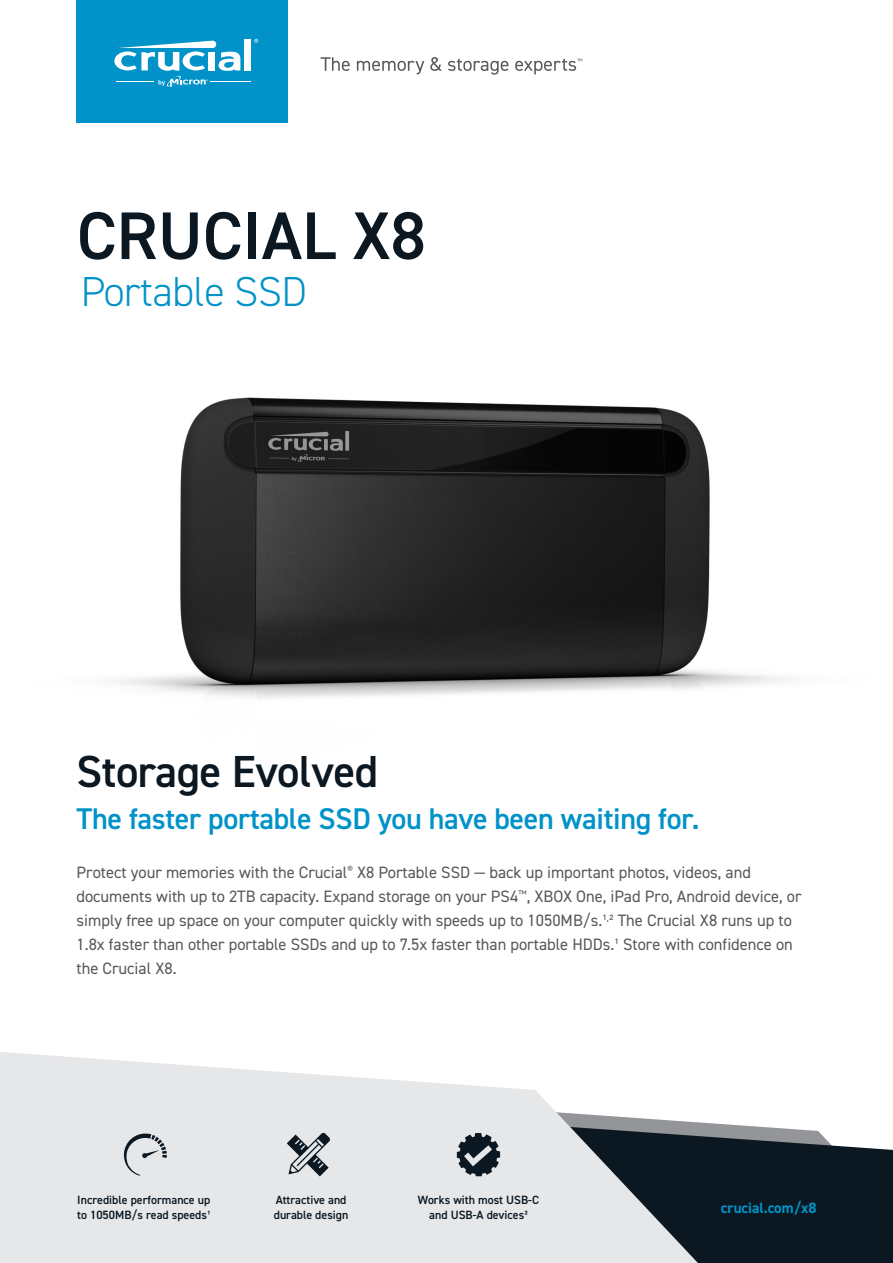
<style>
.page{position:relative;width:893px;height:1263px;background:#fff}
.page>*{position:absolute;margin:0;border:0;box-sizing:border-box;transform-origin:0 0}
.t1{font:600 67.5px "DIN2014";color:#0b1821}
.t2{font:600 45px "DIN2014";letter-spacing:-.01em;color:#0b1821}
.t3{font:300 42px "DIN2014";letter-spacing:-.01em;color:#0092c8}
.t4{font:600 30px "DIN2014";letter-spacing:-.01em;color:#0092c8}
.t5{font:16.5px/24px "DIN2014";color:#57585a}
.t6{font:700 15px "DIN2014";color:#0092c8}
.t7{font:600 12px/15px "DIN2014";color:#0b1821}
</style>
<div class="page">
<img style="left:76px;top:0;width:713px;height:699px">
<svg style="left:698px;top:1122px;width:195px;height:141px;background:#28333b"></svg>
<svg style="left:0;top:1052px;width:698px;height:211px;background:#dbdddf"></svg>
<svg style="left:457px;top:1133px;width:43px;height:43px;background:#5d656b"></svg>
<svg style="left:121px;top:1131px;width:46px;height:45px;background:#c5c8cb"></svg>
<svg style="left:287px;top:1132px;width:43px;height:44px;background:#969ba0"></svg>
<div style="left:77px;top:0;width:211px;height:122px;background:#0092c8"></div>
<hr style="left:211px;top:82px;width:40px;height:1px;background:#fff">
<div style="left:245px;top:39px;width:6px;height:32px;background:#fff"></div>
<svg style="left:114px;top:41px;width:126px;height:46px"></svg>
<svg style="left:254px;top:39px;width:4px;height:4px"></svg>
<svg style="left:321px;top:57px;width:29px;height:14px"></svg>
<svg style="left:357px;top:61px;width:67px;height:13px"></svg>
<svg style="left:430px;top:57px;width:12px;height:14px"></svg>
<svg style="left:448px;top:59px;width:60px;height:16px"></svg>
<svg style="left:515px;top:59px;width:67px;height:15px"></svg>
<p class="t1" style="left:77px;top:191px;width:350px">CRUCIAL X8</p>
<p class="t3" style="left:81px;top:266px;width:228px">Portable SSD</p>
<p class="t2" style="left:77px;top:742px;width:303px">Storage Evolved</p>
<p class="t4" style="left:77px;top:798px;width:625px">The faster portable SSD you have been waiting for.</p>
<p class="t5" style="left:77px;top:860px;width:726px">Protect your memories with the Crucial<sup>®</sup> X8 Portable SSD — back up important photos, videos, and documents with up to 2TB capacity. Expand storage on your PS4<sup>™</sup>, XBOX One, iPad Pro, Android device, or simply free up space on your computer quickly with speeds up to 1050MB/s.¹<sup>,</sup>² The Crucial X8 runs up to 1.8x faster than other portable SSDs and up to 7.5x faster than portable HDDs.¹ Store with confidence on the Crucial X8.</p>
<p class="t7" style="left:77px;top:1191px;width:135px">Incredible performance up to 1050MB/s read speeds¹</p>
<p class="t7" style="left:274px;top:1191px;width:76px">Attractive and durable design</p>
<p class="t7" style="left:418px;top:1191px;width:123px;text-align:center">Works with most USB-C and USB-A devices²</p>
<p class="t6" style="left:721px;top:1197px;width:97px">crucial.com/x8</p>
</div>
